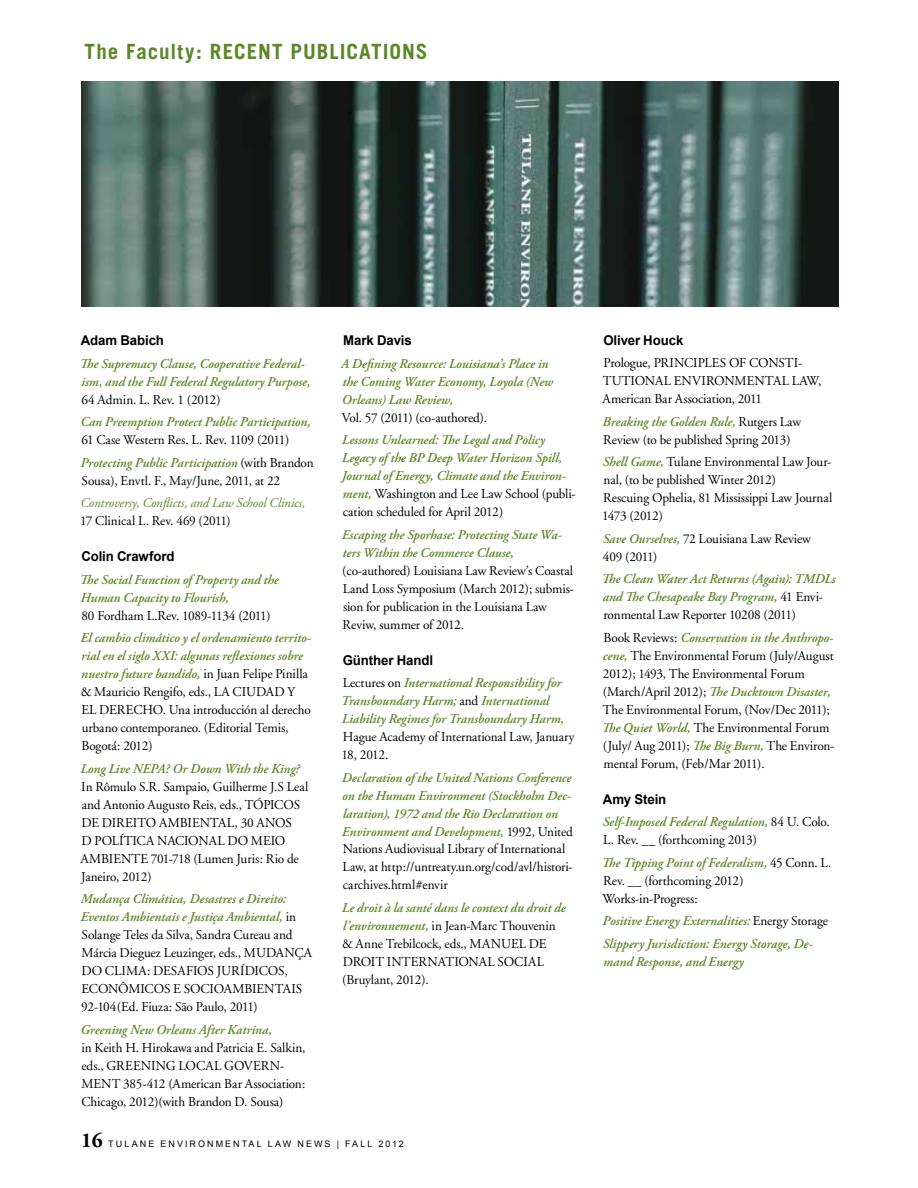
<style>
.page{position:relative;width:918px;height:1188px;background:#fff}
.page>*{position:absolute;margin:0;border:0;box-sizing:border-box;transform-origin:0 0}
.t1{font:700 21px "Trade Gothic";letter-spacing:.045em;color:#5c8727}
.t2{font:700 21px "Adobe Garamond";color:#000}
.t3{font:13.5px/18px "Adobe Garamond";letter-spacing:-.01em;color:#000}
.t4{font:italic 600 13.5px/18px "Adobe Garamond Pro";letter-spacing:-.005em;color:#5c8727}
.t5{font:700 13.5px "Arial";letter-spacing:-.01em;color:#000}
.t6{font:italic 13.5px "Adobe Garamond";letter-spacing:-.01em;color:#5c8727}
.t7{font:9px "Arial";letter-spacing:.225em;color:#000}
.s1{font-family:"Adobe Garamond";font-weight:400;font-style:normal;color:#000}
.s2{font-family:"Adobe Garamond Pro";font-weight:600;font-style:italic;color:#5c8727}
</style>
<div class="page">
<img style="left:81px;top:81px;width:757px;height:226px">
<h1 class="t1" style="left:85px;top:39px;width:345px">The Faculty: RECENT PUBLICATIONS</h1>
<p class="t5" style="left:81px;top:331px;width:85px">Adam Babich</p>
<p class="t4" style="left:80px;top:355px;width:232px">The Supremacy Clause, Cooperative Federal&shy;ism, and the Full Federal Regulatory Purpose,</p>
<p class="t3" style="left:81px;top:391px;width:141px">64 Admin. L. Rev. 1 (2012)</p>
<p class="t4" style="left:80px;top:413px;width:232px">Can Preemption Protect Public Participation,</p>
<p class="t3" style="left:81px;top:431px;width:209px">61 Case Western Res. L. Rev. 1109 (2011)</p>
<p class="t4" style="left:81px;top:454px;width:235px">Protecting Public Participation <span class="s1">(with Brandon</span></p>
<p class="t3" style="left:82px;top:472px;width:200px">Sousa), Envtl. F., May/June, 2011, at 22</p>
<p class="t6" style="left:80px;top:496px;width:226px">Controversy, Conflicts, and Law School Clinics,</p>
<p class="t3" style="left:80px;top:512px;width:152px">17 Clinical L. Rev. 469 (2011)</p>
<p class="t5" style="left:81px;top:547px;width:95px">Colin Crawford</p>
<p class="t4" style="left:80px;top:571px;width:200px">The Social Function of Property and the<br>Human Capacity to Flourish,</p>
<p class="t3" style="left:81px;top:607px;width:191px">80 Fordham L.Rev. 1089-1134 (2011)</p>
<p class="t4" style="left:81px;top:629px;width:232px">El cambio climático y el ordenamiento territo&shy;rial en el siglo XXI: algunas reflexiones sobre nuestro future bandido, <span class="s1">in Juan Felipe Pinilla</span></p>
<p class="t3" style="left:81px;top:683px;width:232px">&amp; Mauricio Rengifo, eds., LA CIUDAD Y EL DERECHO. Una introducción al derecho urbano contemporaneo. (Editorial Temis, Bogotá: 2012)</p>
<p class="t4" style="left:81px;top:760px;width:221px">Long Live NEPA? Or Down With the King?</p>
<p class="t3" style="left:81px;top:778px;width:229px">In Rômulo S.R. Sampaio, Guilherme J.S Leal and Antonio Augusto Reis, eds., TÓPICOS<br>DE DIREITO AMBIENTAL, 30 ANOS<br>D POLÍTICA NACIONAL DO MEIO<br>AMBIENTE 701-718 (Lumen Juris: Rio de<br>Janeiro, 2012)</p>
<p class="t4" style="left:81px;top:890px;width:217px">Mudança Climática, Desastres e Direito:<br>Eventos Ambientais e Justiça Ambiental, <span class="s1">in</span></p>
<p class="t3" style="left:81px;top:926px;width:232px">Solange Teles da Silva, Sandra Cureau and Márcia Dieguez Leuzinger, eds., MUDANÇA DO CLIMA: DESAFIOS JURÍDICOS, ECONÔMICOS E SOCIOAMBIENTAIS 92-104(Ed. Fiuza: São Paulo, 2011)</p>
<p class="t4" style="left:80px;top:1021px;width:193px">Greening New Orleans After Katrina,</p>
<p class="t3" style="left:81px;top:1039px;width:226px">in Keith H. Hirokawa and Patricia E. Salkin, eds., GREENING LOCAL GOVERN-MENT 385-412 (American Bar Association:<br>Chicago, 2012)(with Brandon D. Sousa)</p>
<p class="t5" style="left:343px;top:331px;width:70px">Mark Davis</p>
<p class="t4" style="left:341px;top:355px;width:213px">A Defining Resource: Louisiana’s Place in the Coming Water Economy, Loyola (New<br>Orleans) Law Review,</p>
<p class="t3" style="left:342px;top:409px;width:147px">Vol. 57 (2011) (co-authored).</p>
<p class="t4" style="left:342px;top:431px;width:226px">Lessons Unlearned: The Legal and Policy<br>Legacy of the BP Deep Water Horizon Spill,<br>Journal of Energy, Climate and the Environ-</p>
<p class="t3" style="left:343px;top:485px;width:235px"><span class="s2">ment,</span> Washington and Lee Law School (publi&shy;cation scheduled for April 2012)</p>
<p class="t4" style="left:342px;top:526px;width:222px">Escaping the Sporhase: Protecting State Wa&shy;ters Within the Commerce Clause,</p>
<p class="t3" style="left:342px;top:562px;width:233px">(co-authored) Louisiana Law Review’s Coastal Land Loss Symposium (March 2012); submis&shy;sion for publication in the Louisiana Law Reviw, summer of 2012.</p>
<p class="t5" style="left:343px;top:651px;width:92px">Günther Handl</p>
<p class="t4" style="left:341px;top:674px;width:225px"><span class="s1">Lectures on</span> International Responsibility for<br>Transboundary Harm; <span class="s1">and</span> International<br>Liability Regimes for Transboundary Harm,</p>
<p class="t3" style="left:342px;top:728px;width:235px">Hague Academy of International Law, January<br>18, 2012.</p>
<p class="t4" style="left:342px;top:769px;width:233px">Declaration of the United Nations Conference on the Human Environment (Stockholm Dec&shy;laration), 1972 and the Rio Declaration on Environment and Development, <span class="s1">1992, United</span></p>
<p class="t3" style="left:343px;top:841px;width:232px">Nations Audiovisual Library of International<br>Law, at http://untreaty.un.org/cod/avl/histori&shy;carchives.html#envir</p>
<p class="t4" style="left:342px;top:899px;width:225px">Le droit à la santé dans le context du droit de</p>
<p class="t3" style="left:342px;top:917px;width:215px"><span class="s2">l’environnement,</span> in Jean-Marc Thouvenin &amp; Anne Trebilcock, eds., MANUEL DE<br>DROIT INTERNATIONAL SOCIAL (Bruylant, 2012).</p>
<h1 class="t2" style="left:81px;top:1129px;width:23px">16</h1>
<p class="t7" style="left:108px;top:1138px;width:297px">TULANE ENVIRONMENTAL LAW NEWS | FALL 2012</p>
<p class="t5" style="left:603px;top:331px;width:82px">Oliver Houck</p>
<p class="t3" style="left:603px;top:355px;width:220px">Prologue, PRINCIPLES OF CONSTI-<br>TUTIONAL ENVIRONMENTAL LAW,<br>American Bar Association, 2011</p>
<p class="t4" style="left:603px;top:413px;width:200px">Breaking the Golden Rule, <span class="s1">Rutgers Law</span></p>
<p class="t3" style="left:603px;top:429px;width:230px;line-height:22.5px">Review (to be published Spring 2013)<br><span class="s2">Shell Game,</span> Tulane Environmental Law Jour-</p>
<p class="t3" style="left:602px;top:472px;width:232px">nal, (to be published Winter 2012)<br>Rescuing Ophelia, 81 Mississippi Law Journal<br>1473 (2012)</p>
<p class="t3" style="left:603px;top:530px;width:210px"><span class="s2">Save Ourselves,</span> 72 Louisiana Law Review<br>409 (2011)</p>
<p class="t4" style="left:602px;top:571px;width:235px">The Clean Water Act Returns (Again): TMDLs and The Chesapeake Bay Program, <span class="s1">41 Envi-</span></p>
<p class="t3" style="left:603px;top:607px;width:194px">ronmental Law Reporter 10208 (2011)</p>
<p class="t4" style="left:603px;top:629px;width:232px"><span class="s1">Book Reviews:</span> Conservation in the Anthropo-</p>
<p class="t3" style="left:603px;top:647px;width:232px"><span class="s2">cene,</span> The Environmental Forum (July/August<br>2012); 1493, The Environmental Forum</p>
<p class="t4" style="left:603px;top:683px;width:230px"><span class="s1">(March/April 2012);</span> The Ducktown Disaster,</p>
<p class="t3" style="left:602px;top:701px;width:234px">The Environmental Forum, (Nov/Dec 2011); <span class="s2">The Quiet World,</span> The Environmental Forum (July/ Aug 2011); <span class="s2">The Big Burn,</span> The Environ&shy;mental Forum, (Feb/Mar 2011).</p>
<p class="t5" style="left:603px;top:790px;width:65px">Amy Stein</p>
<p class="t4" style="left:603px;top:814px;width:229px">Self-Imposed Federal Regulation, <span class="s1">84 U. Colo.</span></p>
<p class="t3" style="left:603px;top:831px;width:155px">L. Rev. __ (forthcoming 2013)</p>
<p class="t4" style="left:602px;top:854px;width:231px">The Tipping Point of Federalism, <span class="s1">45 Conn. L.</span></p>
<p class="t3" style="left:603px;top:872px;width:143px">Rev. __ (forthcoming 2012)<br>Works-in-Progress:</p>
<p class="t4" style="left:603px;top:910px;width:227px;line-height:22.5px">Positive Energy Externalities: <span class="s1">Energy Storage<br></span>Slippery Jurisdiction: Energy Storage, De-</p>
<p class="t4" style="left:603px;top:953px;width:142px">mand Response, and Energy</p>
</div>
